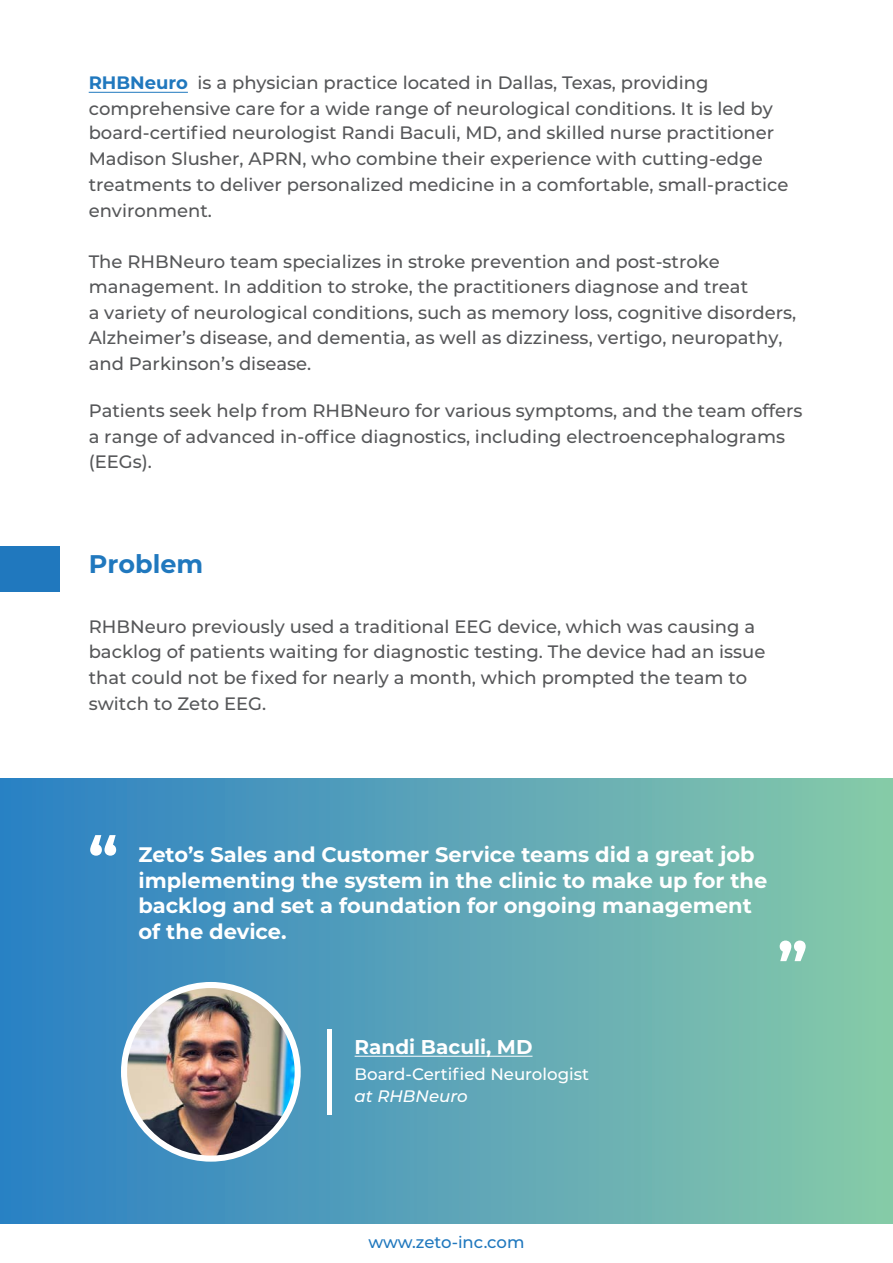
<style>
.page{position:relative;width:893px;height:1263px;background:#fff}
.page>*{position:absolute;margin:0;border:0;box-sizing:border-box;transform-origin:0 0}
.t1{font:700 60.6px "Montserrat";color:#fff}
.t2{font:700 25.5px "Montserrat";color:#2078be}
.t3{font:700 21px/25.5px "Montserrat";color:#fff}
.t4{font:700 19.95px "Montserrat";color:#fff}
.t5{font:500 18px/25.5px "Montserrat";color:#565759}
.t6{font:500 16.65px "Montserrat";color:#fff}
.t7{font:italic 500 16.65px "Montserrat";color:#fff}
.t8{font:500 16.5px "Montserrat";letter-spacing:-.01em;color:#2078be}
.s1{font-weight:700;color:#2078be}
</style>
<div class="page">
<div style="left:0;top:778px;width:893px;height:485px;background:linear-gradient(to right,#2c80c5,#89caa9)"></div>
<div style="left:0;top:1224px;width:893px;height:39px;background:#fff"></div>
<div style="left:0;top:546px;width:59px;height:46px;background:#2078be"></div>
<hr style="left:89px;top:92px;width:99px;height:1px;background:#2078be">
<hr style="left:355px;top:1056px;width:177px;height:1px;background:#fff">
<div style="left:121px;top:982px;width:180px;height:180px;background:#fff;border-radius:50%"></div>
<div style="left:327px;top:1029px;width:5px;height:85px;background:#fff"></div>
<img style="left:127px;top:988px;width:168px;height:167px;border-radius:84px">
<p class="t5" style="left:89px;top:69px;width:701px"><span class="s1">RHBNeuro</span> is a physician practice located in Dallas, Texas, providing comprehensive care for a wide range of neurological conditions. It is led by board-certified neurologist Randi Baculi, MD, and skilled nurse practitioner Madison Slusher, APRN, who combine their experience with cutting-edge treatments to deliver personalized medicine in a comfortable, small-practice environment.</p>
<p class="t5" style="left:89px;top:248px;width:709px">The RHBNeuro team specializes in stroke prevention and post-stroke management. In addition to stroke, the practitioners diagnose and treat<br>a variety of neurological conditions, such as memory loss, cognitive disorders, Alzheimer’s disease, and dementia, as well as dizziness, vertigo, neuropathy, and Parkinson’s disease.</p>
<p class="t5" style="left:89px;top:398px;width:715px">Patients seek help from RHBNeuro for various symptoms, and the team offers a range of advanced in-office diagnostics, including electroencephalograms (EEGs).</p>
<h2 class="t2" style="left:89px;top:546px;width:116px">Problem</h2>
<p class="t5" style="left:89px;top:614px;width:678px;line-height:24.6px">RHBNeuro previously used a traditional EEG device, which was causing a backlog of patients waiting for diagnostic testing. The device had an issue</p>
<p class="t5" style="left:89px;top:664px;width:660px">that could not be fixed for nearly a month, which prompted the team to switch to Zeto EEG.</p>
<h1 class="t1" style="left:88px;top:815px;width:32px">“</h1>
<p class="t3" style="left:138px;top:841px;width:631px">Zeto’s Sales and Customer Service teams did a great job implementing the system in the clinic to make up for the backlog and set a foundation for ongoing management of the device.</p>
<h1 class="t1" style="left:777px;top:921px;width:32px">”</h1>
<p class="t4" style="left:355px;top:1033px;width:179px">Randi Baculi, MD</p>
<p class="t6" style="left:355px;top:1063px;width:236px">Board-Certified Neurologist</p>
<p class="t7" style="left:355px;top:1084px;width:114px">at RHBNeuro</p>
<p class="t8" style="left:369px;top:1231px;width:157px">www.zeto-inc.com</p>
</div>
